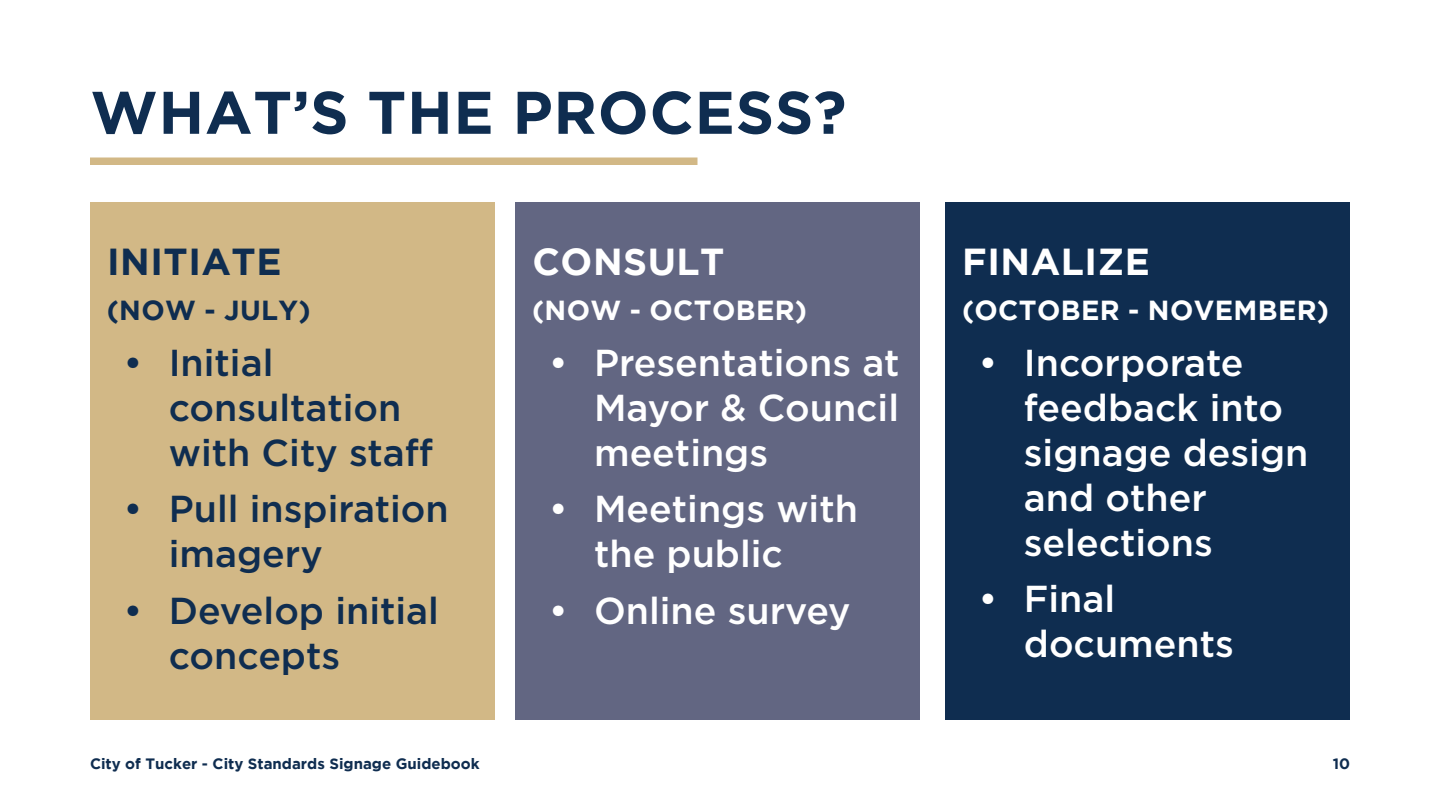
<style>
.page{position:relative;width:1440px;height:810px;background:#fff}
.page>*{position:absolute;margin:0;border:0;box-sizing:border-box;transform-origin:0 0}
.t1{font:700 60px "Gotham";letter-spacing:.015em;color:#0f2d50}
.t2{font:500 37.5px/45px "Gotham";color:#fff}
.t3{font:500 37.5px/45px "Gotham";color:#0f2d50}
.t4{font:700 37.5px "Gotham";letter-spacing:.015em;color:#fff}
.t5{font:700 37.5px "Gotham";letter-spacing:.015em;color:#0f2d50}
.t6{font:700 27.5px "Gotham";letter-spacing:.015em;color:#fff}
.t7{font:700 27.5px "Gotham";letter-spacing:.015em;color:#0f2d50}
.t8{font:700 15px "Gotham";color:#0f2d50}
</style>
<div class="page">
<div style="left:90px;top:158px;width:608px;height:7px;background:#d2b886"></div>
<div style="left:90px;top:202px;width:405px;height:518px;background:#d2b886"></div>
<div style="left:515px;top:202px;width:405px;height:518px;background:#626682"></div>
<div style="left:945px;top:202px;width:405px;height:518px;background:#0f2d50"></div>
<h1 class="t1" style="left:90px;top:78px;width:758px">WHAT’S THE PROCESS?</h1>
<p class="t5" style="left:107px;top:240px;width:176px">INITIATE</p>
<p class="t7" style="left:107px;top:294px;width:205px">(NOW - JULY)</p>
<p class="t3" style="left:169px;top:340px;width:266px;text-indent:-45px">• Initial consultation with City staff</p>
<p class="t3" style="left:169px;top:486px;width:282px;text-indent:-45px">• Pull inspiration imagery</p>
<p class="t3" style="left:169px;top:587px;width:272px;text-indent:-45px">• Develop initial concepts</p>
<p class="t4" style="left:532px;top:240px;width:194px">CONSULT</p>
<p class="t6" style="left:532px;top:294px;width:277px">(NOW - OCTOBER)</p>
<p class="t2" style="left:594px;top:340px;width:307px;text-align:justify;text-indent:-45px">• Presentations at Mayor &amp; Council meetings</p>
<p class="t2" style="left:594px;top:486px;width:265px;text-indent:-45px">• Meetings with the public</p>
<p class="t2" style="left:549px;top:587px;width:303px">• Online survey</p>
<p class="t4" style="left:962px;top:240px;width:189px">FINALIZE</p>
<p class="t6" style="left:962px;top:294px;width:369px">(OCTOBER - NOVEMBER)</p>
<p class="t2" style="left:1024px;top:340px;width:286px;text-indent:-45px">• Incorporate feedback into signage design and other selections</p>
<p class="t2" style="left:1024px;top:576px;width:212px;text-indent:-45px">• Final documents</p>
<p class="t8" style="left:90px;top:755px;width:391px">City of Tucker - City Standards Signage Guidebook</p>
<p class="t8" style="left:1333px;top:755px;width:19px">10</p>
</div>
